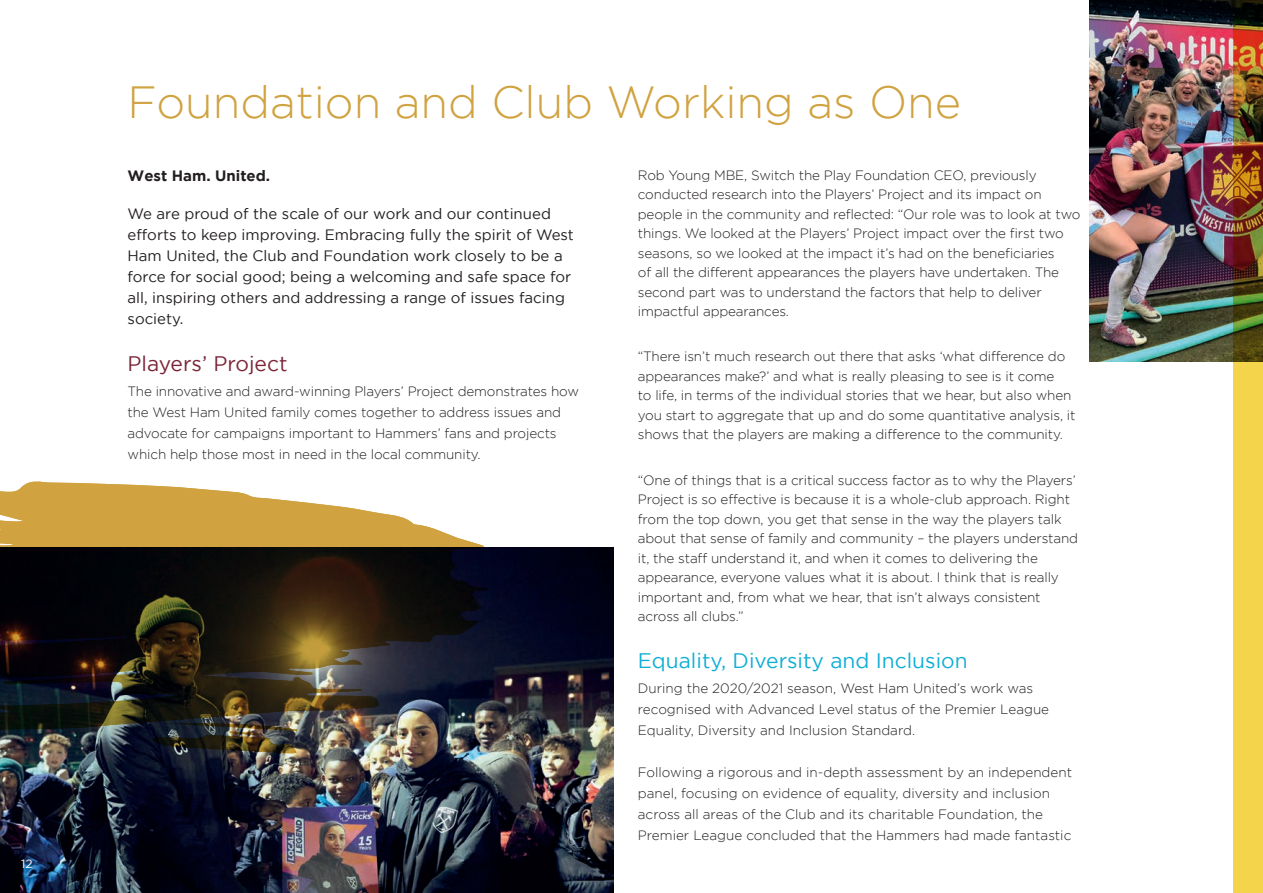
<style>
.page{position:relative;width:1263px;height:893px;background:#fff}
.page>*{position:absolute;margin:0;border:0;box-sizing:border-box;transform-origin:0 0}
.t1{font:300 45px "Gotham";color:#d0a240}
.t2{font:21px "Gotham";color:#10aed6}
.t3{font:21px "Gotham";color:#7b2438}
.t4{font:15px/21px "Gotham";color:#231f20}
.t5{font:700 15px "Gotham";color:#231f20}
.t6{font:300 13.5px/19.5px "Gotham";letter-spacing:-.01em;color:#231f20}
.t7{font:12px "Gotham";color:#fff}
</style>
<div class="page">
<img style="left:0;top:548px;width:613px;height:345px">
<img style="left:1090px;top:0;width:143px;height:361px">
<img style="left:1233px;top:0;width:30px;height:893px">
<svg style="left:0;top:481px;width:489px;height:248px;background:#554a34"></svg>
<img style="left:151px;top:723px;width:146px;height:30px">
<svg style="left:162px;top:667px;width:23px;height:4px"></svg>
<p class="t7" style="left:21px;top:857px;width:13px">12</p>
<p class="t1" style="left:128px;top:77px;width:835px">Foundation and Club Working as One</p>
<p class="t5" style="left:128px;top:167px;width:144px">West Ham. United.</p>
<p class="t4" style="left:128px;top:203px;width:448px">We are proud of the scale of our work and our continued efforts to keep improving. Embracing fully the spirit of West Ham United, the Club and Foundation work closely to be a force for social good; being a welcoming and safe space for all, inspiring others and addressing a range of issues facing society.</p>
<p class="t3" style="left:128px;top:352px;width:161px">Players’ Project</p>
<p class="t6" style="left:128px;top:380px;width:453px;line-height:21px">The innovative and award-winning Players’ Project demonstrates how the West Ham United family comes together to address issues and advocate for campaigns important to Hammers’ fans and projects which help those most in need in the local community.</p>
<p class="t6" style="left:638px;top:165px;width:444px">Rob Young MBE, Switch the Play Foundation CEO, previously conducted research into the Players’ Project and its impact on people in the community and reflected: “Our role was to look at two things. We looked at the Players’ Project impact over the first two seasons, so we looked at the impact it’s had on the beneficiaries<br>of all the different appearances the players have undertaken. The second part was to understand the factors that help to deliver impactful appearances.</p>
<p class="t6" style="left:638px;top:347px;width:439px">“There isn’t much research out there that asks ‘what difference do appearances make?’ and what is really pleasing to see is it come<br>to life, in terms of the individual stories that we hear, but also when you start to aggregate that up and do some quantitative analysis, it shows that the players are making a difference to the community.</p>
<p class="t6" style="left:638px;top:470px;width:442px">“One of things that is a critical success factor as to why the Players’ Project is so effective is because it is a whole-club approach. Right from the top down, you get that sense in the way the players talk about that sense of family and community – the players understand it, the staff understand it, and when it comes to delivering the appearance, everyone values what it is about. I think that is really important and, from what we hear, that isn’t always consistent across all clubs.”</p>
<p class="t2" style="left:638px;top:648px;width:331px">Equality, Diversity and Inclusion</p>
<p class="t6" style="left:638px;top:677px;width:413px;line-height:21px">During the 2020/2021 season, West Ham United’s work was recognised with Advanced Level status of the Premier League<br>Equality, Diversity and Inclusion Standard.</p>
<p class="t6" style="left:638px;top:762px;width:436px;line-height:21px">Following a rigorous and in-depth assessment by an independent panel, focusing on evidence of equality, diversity and inclusion across all areas of the Club and its charitable Foundation, the Premier League concluded that the Hammers had made fantastic</p>
</div>
